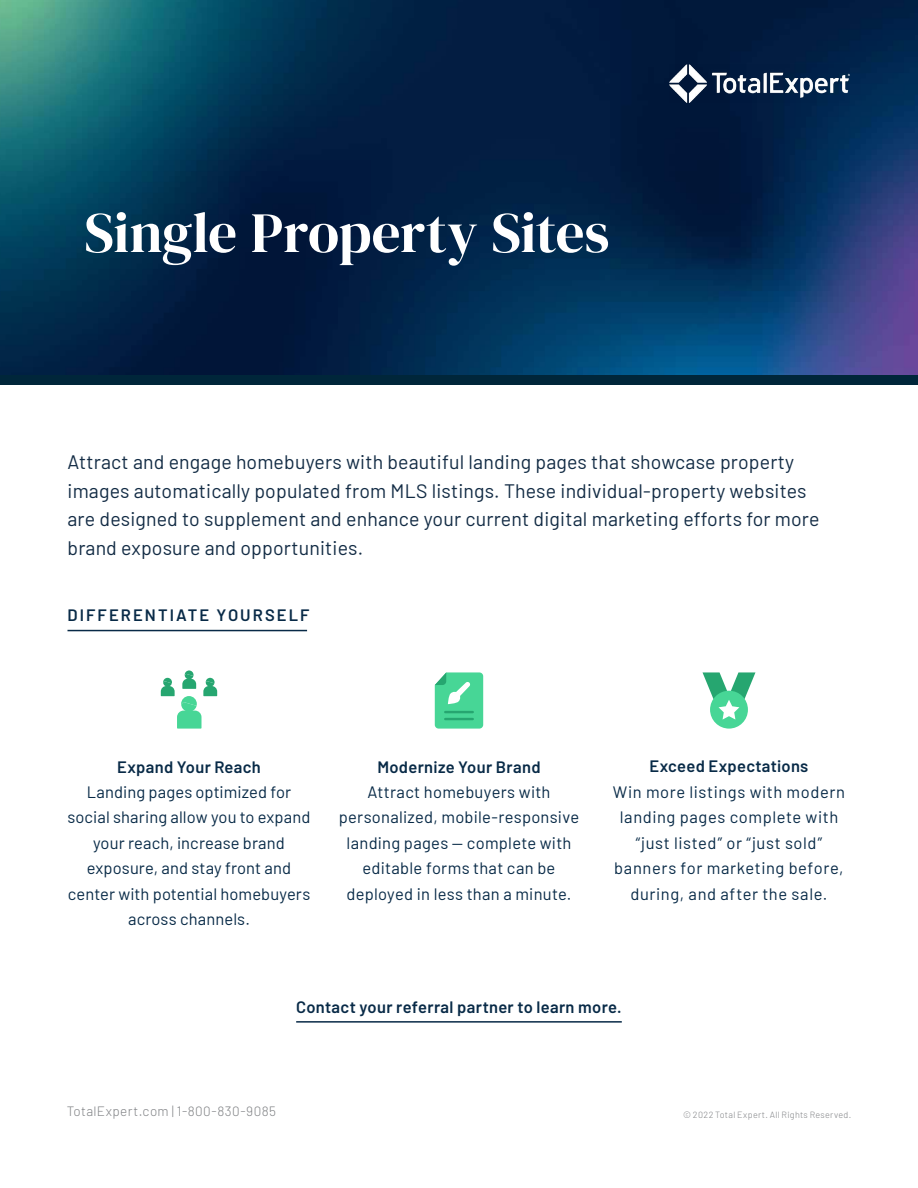
<style>
.page{position:relative;width:918px;height:1188px;background:#fff}
.page>*{position:absolute;margin:0;border:0;box-sizing:border-box;transform-origin:0 0}
.t1{font:57px "DM Serif Display";letter-spacing:-.01em;color:#fff}
.t2{font:19.5px/28.5px "Barlow";letter-spacing:.01em;color:#132c45}
.t3{font:16.5px/25.5px "Barlow";letter-spacing:.015em;color:#082a47;text-align:center}
.t4{font:16.5px/25.5px "Barlow";letter-spacing:.035em;color:#082a47;text-align:center}
.t5{font:600 16.5px "Barlow";letter-spacing:.02em;color:#082a47}
.t6{font:600 16.5px "Barlow";letter-spacing:.125em;color:#082a47}
.t7{font:300 13.5px "Barlow";letter-spacing:.03em;color:#808285}
.t8{font:300 9px "Barlow";letter-spacing:.035em;color:#808285}
</style>
<div class="page">
<div style="left:710px;top:691px;width:38px;height:38px;background:#47d696;border-radius:50%"></div>
<svg style="left:703px;top:672px;width:52px;height:48px"></svg>
<svg style="left:435px;top:672px;width:48px;height:57px;background:#5bd8a0"></svg>
<hr style="left:445px;top:711px;width:28px;height:2px;background:#26a670">
<hr style="left:445px;top:718px;width:28px;height:2px;background:#26a670">
<svg style="left:161px;top:670px;width:56px;height:59px"></svg>
<hr style="left:68px;top:630px;width:239px;height:1px;background:#082a47">
<hr style="left:296px;top:1021px;width:326px;height:2px;background:#082a47">
<img style="left:0;top:0;width:918px;height:375px">
<div style="left:0;top:375px;width:918px;height:9px;background:#00263a"></div>
<img style="left:670px;top:65px;width:180px;height:38px">
<h1 class="t1" style="left:84px;top:200px;width:527px">Single Property Sites</h1>
<p class="t2" style="left:68px;top:446px;width:754px">Attract and engage homebuyers with beautiful landing pages that showcase property images automatically populated from MLS listings. These individual-property websites are designed to supplement and enhance your current digital marketing efforts for more brand exposure and opportunities.</p>
<p class="t6" style="left:68px;top:603px;width:244px">DIFFERENTIATE YOURSELF</p>
<p class="t5" style="left:117px;top:754px;width:145px">Expand Your Reach</p>
<p class="t3" style="left:68px;top:778px;width:244px">Landing pages optimized for social sharing allow you to expand your reach, increase brand exposure, and stay front and center with potential homebuyers across channels.</p>
<p class="t5" style="left:377px;top:754px;width:165px">Modernize Your Brand</p>
<p class="t3" style="left:339px;top:778px;width:242px">Attract homebuyers with personalized, mobile-responsive landing pages — complete with editable forms that can be deployed in less than a minute.</p>
<p class="t5" style="left:649px;top:754px;width:160px">Exceed Expectations</p>
<p class="t4" style="left:613px;top:778px;width:234px">Win more listings with modern landing pages complete with “just listed” or “just sold” banners for marketing before, during, and after the sale.</p>
<p class="t5" style="left:296px;top:994px;width:327px">Contact your referral partner to learn more.</p>
<p class="t7" style="left:67px;top:1101px;width:211px">TotalExpert.com | 1-800-830-9085</p>
<p class="t8" style="left:683px;top:1108px;width:170px">© 2022 Total Expert. All Rights Reserved.</p>
</div>
